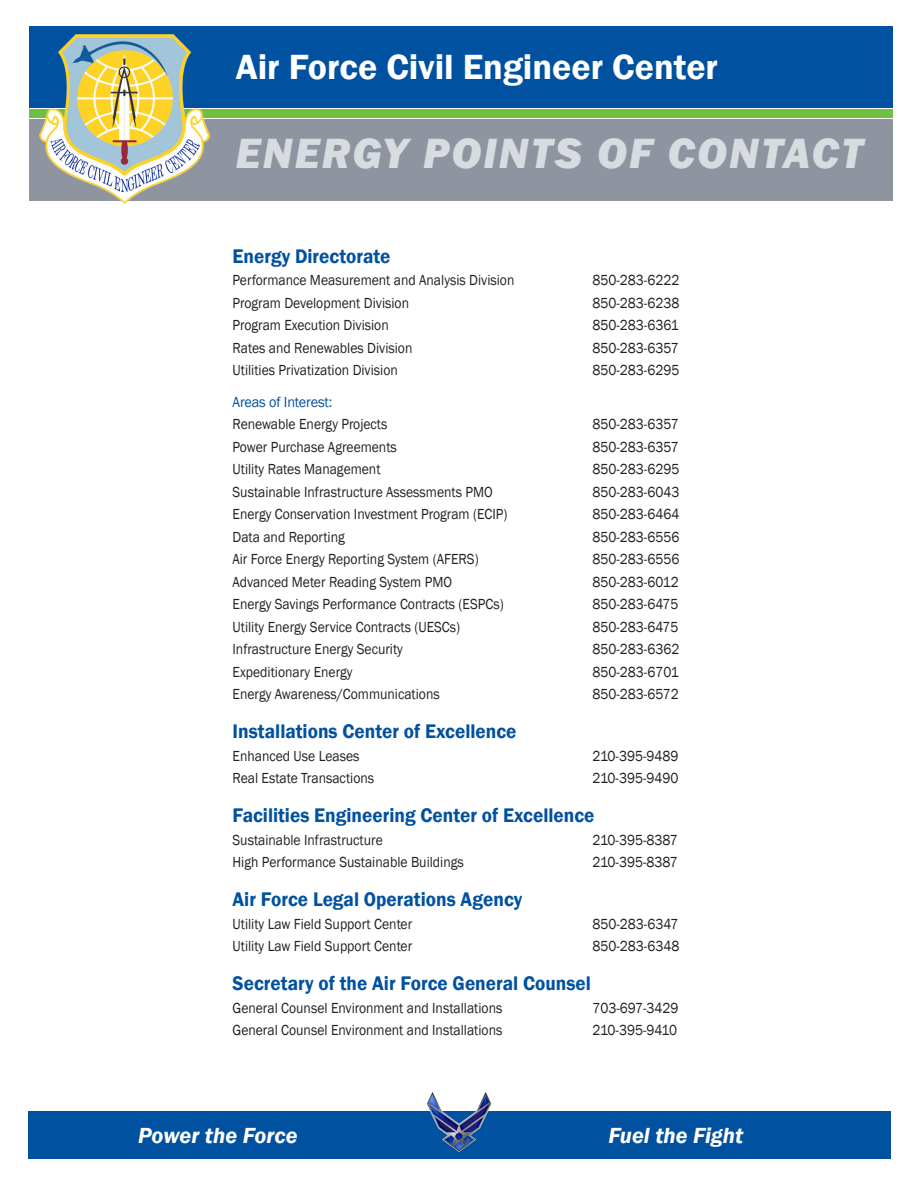
<style>
.page{position:relative;width:918px;height:1188px;background:#fff}
.page>*{position:absolute;margin:0;border:0;box-sizing:border-box;transform-origin:0 0}
.t1{font:italic 800 43.5px "Franklin Gothic";letter-spacing:.05em;color:#d8dbe0}
.t2{font:600 36px "Franklin Gothic";color:#fff}
.t3{font:italic 600 22.5px "Franklin Gothic";color:#fff}
.t4{font:600 20.25px "Franklin Gothic";color:#00519f;scale:.95 1}
.t5{font:15px "Franklin Gothic";color:#231f20;scale:.91 1}
.t6{font:15px "Franklin Gothic";letter-spacing:-.01em;color:#00519f;scale:.95 1}
.t7{font:15px "Franklin Gothic";letter-spacing:-.03em;color:#231f20;scale:.91 1}
</style>
<div class="page">
<div style="left:30px;top:26px;width:863px;height:81px;background:#00519f"></div>
<div style="left:29px;top:1112px;width:862px;height:47px;background:#00519f"></div>
<div style="left:30px;top:119px;width:863px;height:82px;background:#8e95a0"></div>
<div style="left:30px;top:109px;width:863px;height:8px;background:#6fbf44"></div>
<img style="left:426px;top:1092px;width:66px;height:60px">
<img style="left:40px;top:35px;width:170px;height:168px">
<p class="t2" style="left:236px;top:45px;width:484px">Air Force Civil Engineer Center</p>
<p class="t1" style="left:236px;top:125px;width:629px">ENERGY POINTS OF CONTACT</p>
<p class="t4" style="left:233px;top:244px;width:168px">Energy Directorate</p>
<p class="t5" style="left:233px;top:271px;width:311px">Performance Measurement and Analysis Division</p>
<p class="t5" style="left:593px;top:271px;width:97px">850-283-6222</p>
<p class="t5" style="left:233px;top:294px;width:196px">Program Development Division</p>
<p class="t5" style="left:593px;top:294px;width:97px">850-283-6238</p>
<p class="t5" style="left:233px;top:316px;width:173px">Program Execution Division</p>
<p class="t5" style="left:593px;top:316px;width:96px">850-283-6361</p>
<p class="t5" style="left:233px;top:339px;width:199px">Rates and Renewables Division</p>
<p class="t5" style="left:593px;top:339px;width:96px">850-283-6357</p>
<p class="t5" style="left:233px;top:361px;width:183px">Utilities Privatization Division</p>
<p class="t5" style="left:593px;top:361px;width:97px">850-283-6295</p>
<p class="t6" style="left:233px;top:393px;width:107px">Areas of Interest:</p>
<p class="t5" style="left:233px;top:415px;width:172px">Renewable Energy Projects</p>
<p class="t5" style="left:593px;top:415px;width:96px">850-283-6357</p>
<p class="t5" style="left:233px;top:438px;width:182px">Power Purchase Agreements</p>
<p class="t5" style="left:593px;top:438px;width:96px">850-283-6357</p>
<p class="t5" style="left:233px;top:460px;width:164px">Utility Rates Management</p>
<p class="t5" style="left:593px;top:460px;width:97px">850-283-6295</p>
<p class="t5" style="left:233px;top:483px;width:287px">Sustainable Infrastructure Assessments PMO</p>
<p class="t5" style="left:593px;top:483px;width:97px">850-283-6043</p>
<p class="t5" style="left:233px;top:505px;width:304px">Energy Conservation Investment Program (ECIP)</p>
<p class="t5" style="left:593px;top:505px;width:97px">850-283-6464</p>
<p class="t5" style="left:233px;top:528px;width:125px">Data and Reporting</p>
<p class="t5" style="left:593px;top:528px;width:97px">850-283-6556</p>
<p class="t5" style="left:233px;top:550px;width:272px">Air Force Energy Reporting System (AFERS)</p>
<p class="t5" style="left:593px;top:550px;width:97px">850-283-6556</p>
<p class="t5" style="left:233px;top:573px;width:243px">Advanced Meter Reading System PMO</p>
<p class="t5" style="left:593px;top:573px;width:96px">850-283-6012</p>
<p class="t5" style="left:233px;top:595px;width:300px">Energy Savings Performance Contracts (ESPCs)</p>
<p class="t5" style="left:593px;top:595px;width:96px">850-283-6475</p>
<p class="t5" style="left:233px;top:618px;width:252px">Utility Energy Service Contracts (UESCs)</p>
<p class="t5" style="left:593px;top:618px;width:96px">850-283-6475</p>
<p class="t5" style="left:233px;top:640px;width:189px">Infrastructure Energy Security</p>
<p class="t5" style="left:593px;top:640px;width:97px">850-283-6362</p>
<p class="t5" style="left:233px;top:663px;width:133px">Expeditionary Energy</p>
<p class="t5" style="left:593px;top:663px;width:96px">850-283-6701</p>
<p class="t5" style="left:233px;top:685px;width:229px">Energy Awareness/Communications</p>
<p class="t5" style="left:593px;top:685px;width:96px">850-283-6572</p>
<p class="t4" style="left:233px;top:719px;width:300px">Installations Center of Excellence</p>
<p class="t5" style="left:233px;top:747px;width:141px">Enhanced Use Leases</p>
<p class="t5" style="left:593px;top:747px;width:96px">210-395-9489</p>
<p class="t5" style="left:233px;top:769px;width:157px">Real Estate Transactions</p>
<p class="t5" style="left:593px;top:769px;width:96px">210-395-9490</p>
<p class="t4" style="left:233px;top:803px;width:383px">Facilities Engineering Center of Excellence</p>
<p class="t5" style="left:233px;top:831px;width:167px">Sustainable Infrastructure</p>
<p class="t5" style="left:593px;top:831px;width:95px">210-395-8387</p>
<p class="t5" style="left:233px;top:853px;width:256px">High Performance Sustainable Buildings</p>
<p class="t5" style="left:593px;top:853px;width:95px">210-395-8387</p>
<p class="t4" style="left:233px;top:887px;width:307px">Air Force Legal Operations Agency</p>
<p class="t5" style="left:233px;top:915px;width:199px">Utility Law Field Support Center</p>
<p class="t5" style="left:593px;top:915px;width:96px">850-283-6347</p>
<p class="t5" style="left:233px;top:937px;width:199px">Utility Law Field Support Center</p>
<p class="t5" style="left:593px;top:937px;width:97px">850-283-6348</p>
<p class="t4" style="left:233px;top:971px;width:379px">Secretary of the Air Force General Counsel</p>
<p class="t5" style="left:233px;top:999px;width:298px">General Counsel Environment and Installations</p>
<p class="t5" style="left:593px;top:999px;width:96px">703-697-3429</p>
<p class="t5" style="left:233px;top:1021px;width:298px">General Counsel Environment and Installations</p>
<p class="t7" style="left:593px;top:1021px;width:94px">210-395-9410</p>
<p class="t3" style="left:138px;top:1121px;width:161px">Power the Force</p>
<p class="t3" style="left:609px;top:1121px;width:136px">Fuel the Fight</p>
</div>
